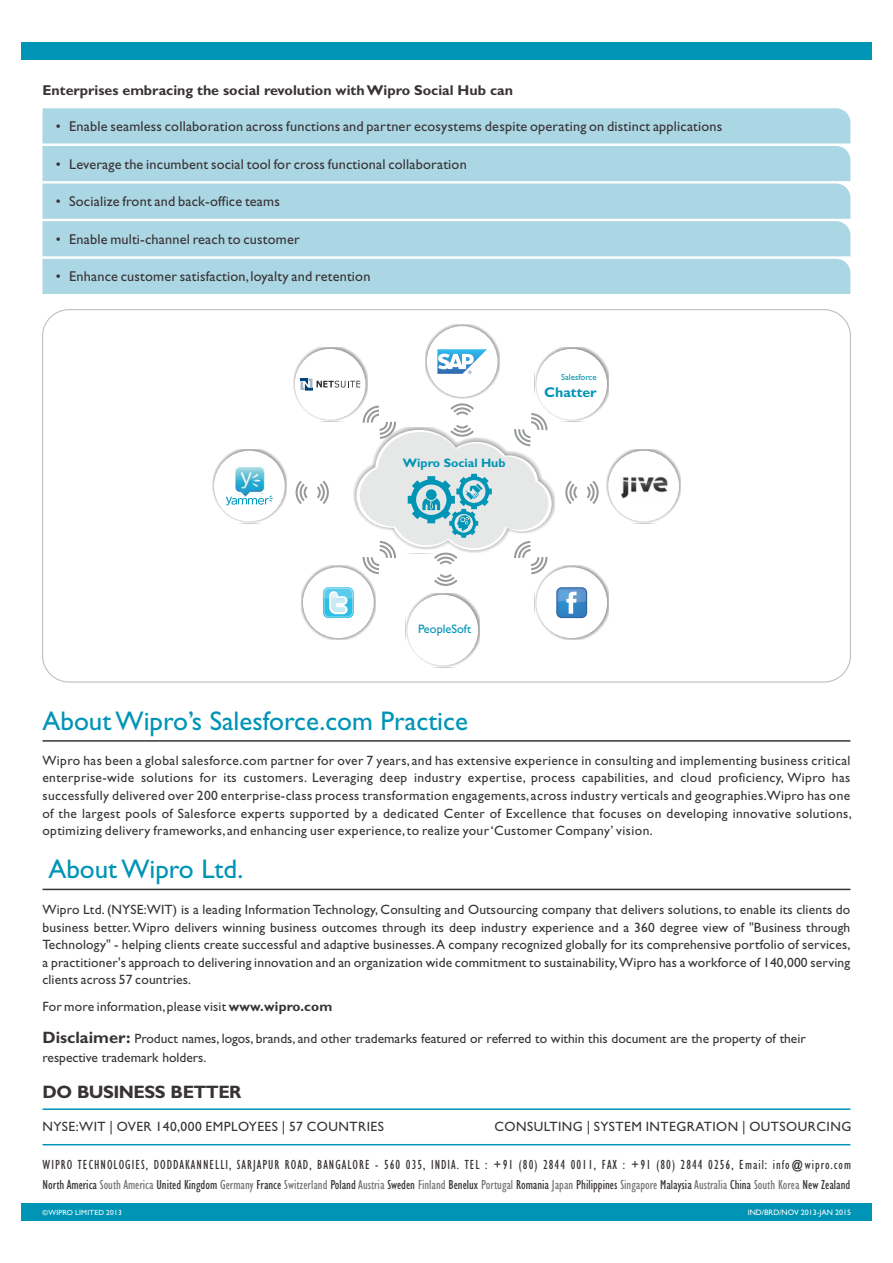
<style>
.page{position:relative;width:893px;height:1263px;background:#fff}
.page>*{position:absolute;margin:0;border:0;box-sizing:border-box;transform-origin:0 0}
.t1{font:27px "Gill Sans Std";color:#0094b5}
.t2{font:700 18px "Gill Sans Std";letter-spacing:-.03em;color:#383336}
.t3{font:14.25px "Gill Sans Std";letter-spacing:.015em;color:#383336}
.t4{font:700 14.25px "Gill Sans Std";color:#383336}
.t5{font:700 14.1px "Gill Sans Std";color:#0094b5}
.t6{font:13.5px/17.5px "Gill Sans Std";letter-spacing:.015em;color:#383336;text-align:justify}
.t7{font:condensed 13.5px "Gill Sans";color:#383336}
.t8{font:condensed 13.5px "Gill Sans";letter-spacing:.075em;color:#383336}
.t9{font:13.5px "Gill Sans Std";letter-spacing:.035em;color:#383336}
.t10{font:700 12.3px "Gill Sans Std";color:#0094b5}
.t11{font:12.3px "Gill Sans Std";color:#0094b5}
.t12{font:8.85px "Gill Sans Std";color:#0094b5}
.t13{font:7.95px "Gill Sans";color:#fff}
.t14{font:7.5px "Gill Sans";letter-spacing:.035em;color:#fff}
.s1{font-weight:700}
.s2{font-weight:700;font-size:16.5px}
.s3{color:#737375}
</style>
<div class="page">
<div style="left:21px;top:1203px;width:851px;height:17px;background:#0094b5"></div>
<svg style="left:43px;top:108px;width:807px;height:186px;background:#afd8e4"></svg>
<hr style="left:43px;top:1108px;width:807px;height:2px;background:#0094b5">
<hr style="left:43px;top:1144px;width:807px;height:1px;background:#0094b5">
<hr style="left:43px;top:889px;width:807px;height:1px;background:#383336">
<div style="left:21px;top:43px;width:851px;height:17px;background:#0094b5"></div>
<hr style="left:43px;top:740px;width:807px;height:2px;background:#383336">
<div style="left:212px;top:449px;width:75px;height:74px;background:#383336;opacity:.49"></div>
<div style="left:214px;top:451px;width:71px;height:71px;background:#fff;border-radius:50%"></div>
<svg style="left:226px;top:495px;width:47px;height:10px"></svg>
<img style="left:236px;top:467px;width:28px;height:29px">
<div style="left:606px;top:449px;width:75px;height:74px;background:#383336;opacity:.49"></div>
<div style="left:608px;top:451px;width:71px;height:70px;background:#fff;border-radius:50%"></div>
<img style="left:621px;top:477px;width:47px;height:22px">
<div style="left:293px;top:347px;width:74px;height:74px;background:#383336;opacity:.49"></div>
<div style="left:295px;top:349px;width:70px;height:71px;background:#fff;border-radius:50%"></div>
<svg style="left:300px;top:378px;width:60px;height:13px"></svg>
<div style="left:301px;top:565px;width:75px;height:75px;background:#383336;opacity:.49"></div>
<div style="left:303px;top:567px;width:71px;height:71px;background:#fff;border-radius:50%"></div>
<svg style="left:323px;top:587px;width:31px;height:31px"></svg>
<div style="left:535px;top:565px;width:74px;height:75px;background:#383336;opacity:.49"></div>
<div style="left:536px;top:567px;width:71px;height:71px;background:#fff;border-radius:50%"></div>
<svg style="left:556px;top:587px;width:31px;height:31px"></svg>
<img style="left:557px;top:603px;width:29px;height:14px">
<img style="left:557px;top:588px;width:29px;height:15px">
<svg style="left:566px;top:591px;width:11px;height:23px"></svg>
<div style="left:406px;top:593px;width:74px;height:74px;background:#383336;opacity:.49"></div>
<div style="left:407px;top:595px;width:71px;height:70px;background:#fff;border-radius:50%"></div>
<div style="left:425px;top:324px;width:74px;height:75px;background:#383336;opacity:.49"></div>
<div style="left:427px;top:326px;width:71px;height:71px;background:#fff;border-radius:50%"></div>
<svg style="left:437px;top:349px;width:50px;height:25px"></svg>
<div style="left:535px;top:347px;width:74px;height:74px;background:#383336;opacity:.49"></div>
<div style="left:536px;top:349px;width:71px;height:71px;background:#fff;border-radius:50%"></div>
<svg style="left:565px;top:481px;width:34px;height:23px"></svg>
<svg style="left:296px;top:403px;width:256px;height:214px"></svg>
<p class="t4" style="left:43px;top:86px;width:472px">Enterprises embracing the social revolution with Wipro Social Hub can</p>
<p class="t3" style="left:56px;top:121px;width:668px">• Enable seamless collaboration across functions and partner ecosystems despite operating on distinct applications</p>
<p class="t3" style="left:56px;top:159px;width:413px">• Leverage the incumbent social tool for cross functional collaboration</p>
<p class="t3" style="left:56px;top:196px;width:226px">• Socialize front and back-office teams</p>
<p class="t3" style="left:56px;top:234px;width:246px">• Enable multi-channel reach to customer</p>
<p class="t3" style="left:56px;top:271px;width:316px">• Enhance customer satisfaction,loyalty and retention</p>
<p class="t10" style="left:403px;top:459px;width:104px">Wipro Social Hub</p>
<p class="t12" style="left:561px;top:374px;width:37px">Salesforce</p>
<p class="t5" style="left:544px;top:387px;width:54px">Chatter</p>
<p class="t11" style="left:418px;top:625px;width:55px">PeopleSoft</p>
<h1 class="t1" style="left:43px;top:711px;width:427px">About Wipro’s Salesforce.com Practice</h1>
<p class="t6" style="left:42px;top:754px;width:811px">Wipro has been a global salesforce.com partner for over 7 years, and has extensive experience in consulting and implementing business critical enterprise-wide solutions for its customers. Leveraging deep industry expertise, process capabilities, and cloud proficiency, Wipro has successfully delivered over 200 enterprise-class process transformation engagements,across industry verticals and geographies.Wipro has one of the largest pools of Salesforce experts supported by a dedicated Center of Excellence that focuses on developing innovative solutions, optimizing delivery frameworks,and enhancing user experience,to realize your‘Customer Company’ vision.</p>
<h1 class="t1" style="left:48px;top:860px;width:196px">About Wipro Ltd.</h1>
<p class="t6" style="left:42px;top:903px;width:809px">Wipro Ltd. (NYSE:WIT) is a leading InformationTechnology, Consulting and Outsourcing company that delivers solutions, to enable its clients do business better.Wipro delivers winning business outcomes through its deep industry experience and a 360 degree view of "Business through Technology" - helping clients create successful and adaptive businesses.A company recognized globally for its comprehensive portfolio of services, a practitioner's approach to delivering innovation and an organization wide commitment to sustainability,Wipro has a workforce of 140,000 serving clients across 57 countries.</p>
<p class="t6" style="left:42px;top:1000px;width:291px">For more information,please visit <span class="s1">www.wipro.com</span></p>
<p class="t6" style="left:43px;top:1030px;width:765px;line-height:19.8px"><span class="s2">Disclaimer:</span> Product names, logos, brands, and other trademarks featured or referred to within this document are the property of their respective trademark holders.</p>
<h2 class="t2" style="left:43px;top:1086px;width:200px">DO BUSINESS BETTER</h2>
<p class="t9" style="left:43px;top:1122px;width:343px">NYSE:WIT | OVER 140,000 EMPLOYEES | 57 COUNTRIES</p>
<p class="t9" style="left:494px;top:1122px;width:358px">CONSULTING | SYSTEM INTEGRATION | OUTSOURCING</p>
<p class="t8" style="left:43px;top:1160px;width:810px">WIPRO TECHNOLOGIES, DODDAKANNELLI, SARJAPUR ROAD, BANGALORE - 560 035, INDIA. TEL : +91 (80) 2844 0011, FAX : +91 (80) 2844 0256, Email: info@wipro.com</p>
<p class="t7" style="left:43px;top:1180px;width:809px">North America <span class="s3">South America</span> United Kingdom <span class="s3">Germany</span> France <span class="s3">Switzerland</span> Poland <span class="s3">Austria</span> Sweden <span class="s3">Finland</span> Benelux <span class="s3">Portugal</span> Romania <span class="s3">Japan</span> Philippines <span class="s3">Singapore</span> Malaysia <span class="s3">Australia</span> China <span class="s3">South Korea</span> New Zealand</p>
<p class="t14" style="left:43px;top:1209px;width:81px">©WIPRO LIMITED 2013</p>
<p class="t13" style="left:748px;top:1209px;width:105px">IND/BRD/NOV 2013-JAN 2015</p>
</div>
